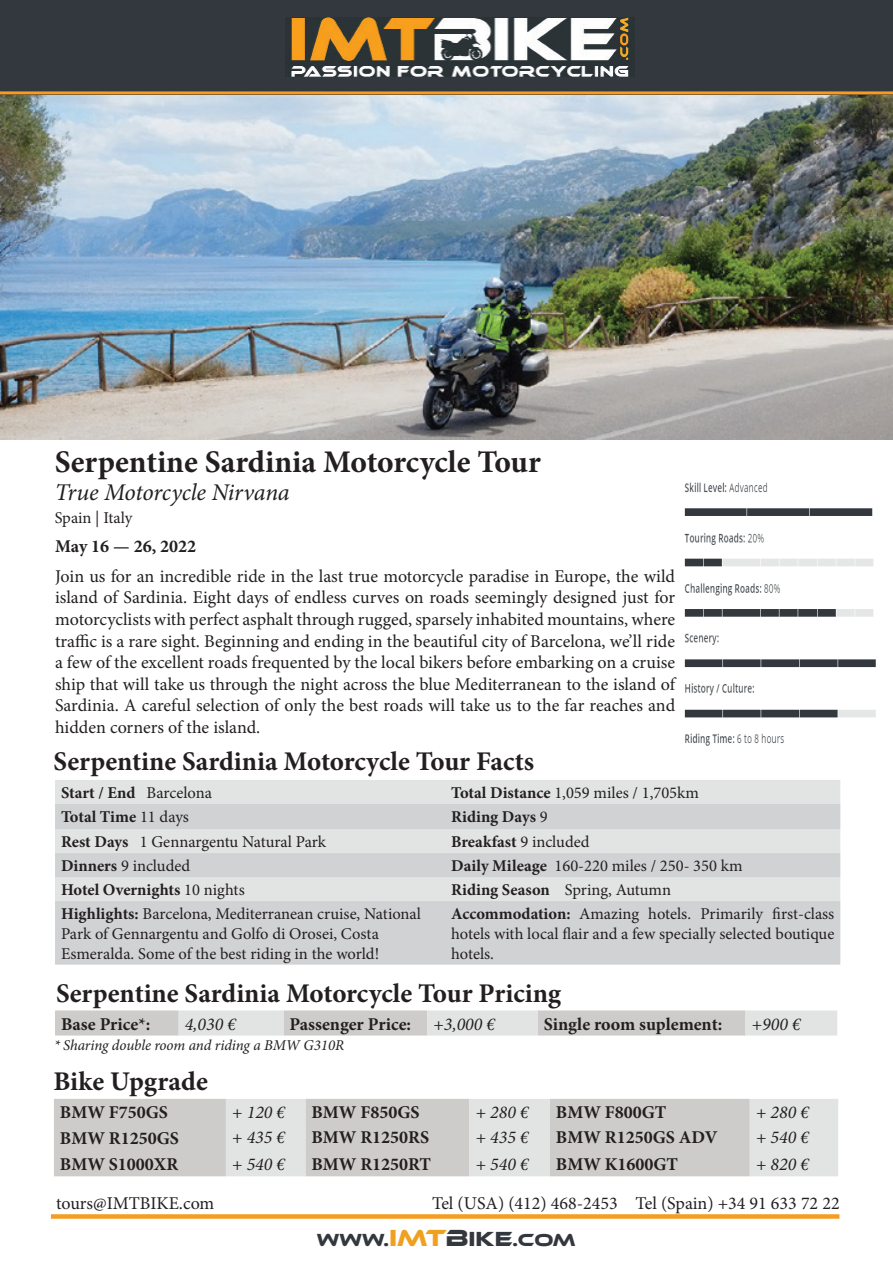
<style>
.page{position:relative;width:893px;height:1263px;background:#fff}
.page>*{position:absolute;margin:0;border:0;box-sizing:border-box;transform-origin:0 0}
.t1{font:700 31.5px "Minion Pro";color:#231f20}
.t2{font:700 27px "Minion Pro";color:#231f20}
.t3{font:italic 24px "Minion Pro";letter-spacing:-.01em;color:#231f20}
.t4{font:18px/21.6px "Minion Pro";color:#231f20;text-align:justify}
.t5{font:700 18px "Minion Pro";color:#231f20}
.t6{font:italic 18px "Minion Pro";color:#231f20}
.t7{font:18px "Ethnocentric Rg";color:#33383e}
.t8{font:16.5px/19.8px "Minion Pro";color:#231f20}
.t9{font:700 16.5px "Minion Pro";color:#231f20}
.t10{font:italic 15px "Minion Pro";letter-spacing:-.005em;color:#231f20}
.s1{font-weight:400}
.s2{font-weight:700}
.s3{font-weight:400;font-style:italic}
.s4{font-size:24px;color:#f0a01f}
.s5{font-size:24px}
.s6{font-size:21px}
</style>
<div class="page">
<div style="left:55px;top:780px;width:785px;height:73px;background:#e2e3e3"></div>
<div style="left:55px;top:804px;width:785px;height:25px;background:#d1d2d4"></div>
<svg style="left:55px;top:853px;width:785px;height:112px;background:#d4d5d7"></svg>
<div style="left:0;top:0;width:893px;height:94px;background:#33383e"></div>
<hr style="left:0;top:91px;width:893px;height:3px;background:#f49d20">
<div style="left:51px;top:1214px;width:788px;height:5px;background:#f49d20"></div>
<svg style="left:55px;top:1010px;width:782px;height:25px;background:#d6d5d4"></svg>
<img style="left:286px;top:18px;width:348px;height:58px">
<div style="left:54px;top:1099px;width:172px;height:77px;background:#ceccca"></div>
<svg style="left:226px;top:1099px;width:612px;height:77px;background:#d6d5d4"></svg>
<img style="left:0;top:95px;width:893px;height:345px">
<img style="left:684px;top:482px;width:192px;height:264px">
<h1 class="t1" style="left:55px;top:439px;width:488px">Serpentine Sardinia Motorcycle Tour</h1>
<h3 class="t3" style="left:55px;top:476px;width:237px">True Motorcycle Nirvana</h3>
<p class="t8" style="left:55px;top:508px;width:79px">Spain | Italy</p>
<p class="t5" style="left:55px;top:533px;width:143px">May 16 — 26, 2022</p>
<p class="t4" style="left:55px;top:565px;width:622px">Join us for an incredible ride in the last true motorcycle paradise in Europe, the wild island of Sardinia. Eight days of endless curves on roads seemingly designed just for motorcyclists with perfect asphalt through rugged, sparsely inhabited mountains, where traffic is a rare sight. Beginning and ending in the beautiful city of Barcelona, we’ll ride a few of the excellent roads frequented by the local bikers before embarking on a cruise ship that will take us through the night across the blue Mediterranean to the island of Sardinia. A careful selection of only the best roads will take us to the far reaches and hidden corners of the island.</p>
<h2 class="t2" style="left:54px;top:743px;width:482px">Serpentine Sardinia Motorcycle Tour Facts</h2>
<p class="t9" style="left:61px;top:781px;width:153px">Start / End <span class="s1">Barcelona</span></p>
<p class="t8" style="left:451px;top:783px;width:249px"><span class="s2">Total Distance</span> 1,059 miles / 1,705km</p>
<p class="t9" style="left:61px;top:805px;width:129px">Total Time <span class="s1">11 days</span></p>
<p class="t9" style="left:451px;top:805px;width:98px">Riding Days <span class="s1">9</span></p>
<p class="t8" style="left:61px;top:832px;width:267px"><span class="s2">Rest Days</span> 1 Gennargentu Natural Park</p>
<p class="t9" style="left:451px;top:830px;width:140px">Breakfast <span class="s1">9 included</span></p>
<p class="t8" style="left:61px;top:856px;width:131px"><span class="s2">Dinners</span> 9 included</p>
<p class="t8" style="left:451px;top:856px;width:293px"><span class="s2">Daily Mileage</span> 160-220 miles / 250- 350 km</p>
<p class="t9" style="left:61px;top:878px;width:185px">Hotel Overnights <span class="s1">10 nights</span></p>
<p class="t8" style="left:451px;top:880px;width:221px"><span class="s2">Riding Season</span> Spring, Autumn</p>
<p class="t8" style="left:61px;top:904px;width:362px"><span class="s2">Highlights:</span> Barcelona, Mediterranean cruise, National<br>Park of Gennargentu and Golfo di Orosei, Costa<br>Esmeralda. Some of the best riding in the world!</p>
<p class="t8" style="left:451px;top:904px;width:385px;text-align:justify"><span class="s2">Accommodation:</span> Amazing hotels. Primarily first-class hotels with local flair and a few specially selected boutique hotels.</p>
<h2 class="t2" style="left:56px;top:974px;width:507px">Serpentine Sardinia Motorcycle Tour Pricing</h2>
<p class="t5" style="left:61px;top:1011px;width:91px">Base Price*:</p>
<p class="t6" style="left:185px;top:1011px;width:53px">4,030 €</p>
<p class="t5" style="left:289px;top:1011px;width:207px">Passenger Price: <span class="s3">+3,000 €</span></p>
<p class="t5" style="left:544px;top:1011px;width:180px">Single room suplement:</p>
<p class="t6" style="left:751px;top:1011px;width:51px">+900 €</p>
<p class="t10" style="left:54px;top:1035px;width:292px">* Sharing double room and riding a BMW G310R</p>
<h2 class="t2" style="left:54px;top:1062px;width:156px">Bike Upgrade</h2>
<p class="t5" style="left:60px;top:1099px;width:110px">BMW F750GS</p>
<p class="t6" style="left:232px;top:1100px;width:55px">+ 120 €</p>
<p class="t5" style="left:311px;top:1099px;width:110px">BMW F850GS</p>
<p class="t6" style="left:475px;top:1100px;width:55px">+ 280 €</p>
<p class="t5" style="left:556px;top:1099px;width:112px">BMW F800GT</p>
<p class="t6" style="left:756px;top:1100px;width:55px">+ 280 €</p>
<p class="t5" style="left:60px;top:1125px;width:121px">BMW R1250GS</p>
<p class="t6" style="left:232px;top:1125px;width:55px">+ 435 €</p>
<p class="t5" style="left:311px;top:1124px;width:119px">BMW R1250RS</p>
<p class="t6" style="left:475px;top:1125px;width:55px">+ 435 €</p>
<p class="t5" style="left:556px;top:1124px;width:163px">BMW R1250GS ADV</p>
<p class="t6" style="left:756px;top:1125px;width:55px">+ 540 €</p>
<p class="t5" style="left:60px;top:1152px;width:120px">BMW S1000XR</p>
<p class="t6" style="left:232px;top:1152px;width:55px">+ 540 €</p>
<p class="t5" style="left:311px;top:1151px;width:121px">BMW R1250RT</p>
<p class="t6" style="left:475px;top:1152px;width:55px">+ 540 €</p>
<p class="t5" style="left:556px;top:1151px;width:124px">BMW K1600GT</p>
<p class="t6" style="left:756px;top:1152px;width:55px">+ 820 €</p>
<p class="t4" style="left:56px;top:1192px;width:160px">tours@IMTBIKE.com</p>
<p class="t4" style="left:432px;top:1193px;width:409px">Tel (USA) (412) 468-2453 Tel (Spain) +34 91 633 72 22</p>
<p class="t7" style="left:317px;top:1229px;width:260px">WWW.<span class="s4">IMT</span><span class="s5">B</span><span class="s6">IKE</span>.COM</p>
</div>
